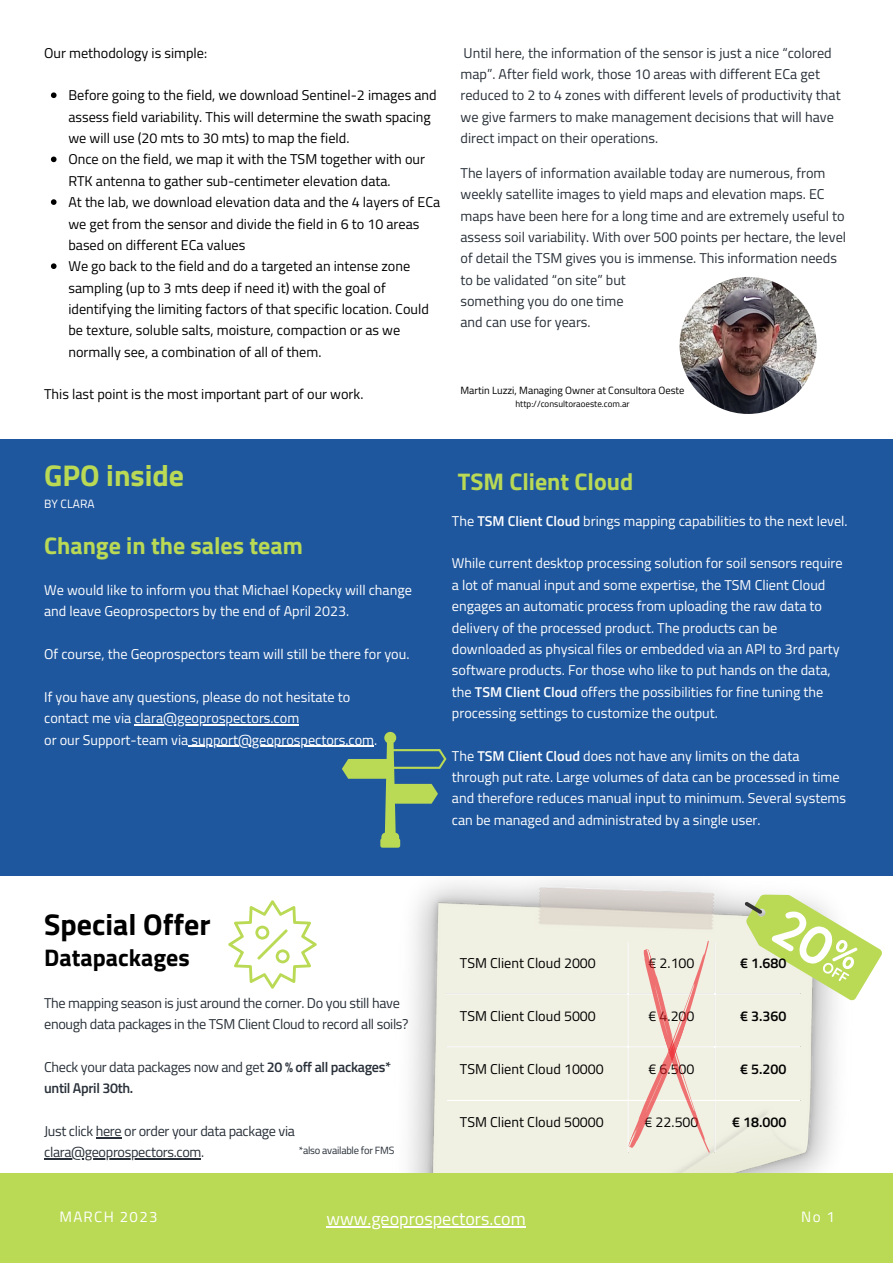
<style>
.page{position:relative;width:893px;height:1264px;background:#fff}
.page>*{position:absolute;margin:0;border:0;box-sizing:border-box;transform-origin:0 0}
.t1{font:700 30px "Titillium Web";color:#000}
.t2{font:700 30px "Titillium Web";color:#bada55}
.t3{font:700 24px "Titillium Web";color:#bada55}
.t4{font:700 24px "Titillium Web";color:#000}
.t5{font:18px "Titillium Web";color:#fff}
.t6{font:15px "Titillium Web";letter-spacing:.09em;color:#fff}
.t7{font:14.25px/21.3px "Titillium Web";color:#fff}
.t8{font:14.25px/21.3px "Titillium Web";color:#000}
.t9{font:14.25px/21.3px "Titillium Web";color:#293039}
.t10{font:14.25px/21.3px "Titillium Web";letter-spacing:-.025em;color:#293039}
.t11{font:600 14.25px/21.3px "Titillium Web";letter-spacing:-.025em;color:#293039}
.t12{font:600 14.25px "Titillium Web";color:#000}
.t13{font:12px "Titillium Web";color:#fff}
.t14{font:10.5px "Titillium Web";color:#000}
.t15{font:10.5px "Titillium Web";letter-spacing:-.025em;color:#293039}
.t16{font:9px "Titillium Web";color:#000}
.s1{font-weight:400}
.s2{font-weight:600}
</style>
<div class="page">
<img style="left:389px;top:875px;width:447px;height:298px">
<div style="left:0;top:1173px;width:892px;height:89px;background:#bada55"></div>
<img style="left:679px;top:277px;width:137px;height:137px;border-radius:50%">
<div style="left:0;top:439px;width:892px;height:436px;background:#1f579e"></div>
<svg style="left:228px;top:900px;width:89px;height:88px"></svg>
<svg style="left:740px;top:875px;width:151px;height:146px"></svg>
<hr style="left:446px;top:993px;width:354px;height:1px;background:#fff">
<hr style="left:446px;top:1046px;width:354px;height:1px;background:#fff">
<hr style="left:446px;top:1099px;width:354px;height:1px;background:#fff">
<svg style="left:627px;top:938px;width:88px;height:217px;background:#efdfd4"></svg>
<svg style="left:342px;top:732px;width:104px;height:115px"></svg>
<hr style="left:96px;top:1136px;width:25px;height:2px;background:#293039">
<hr style="left:44px;top:1158px;width:157px;height:1px;background:#293039">
<hr style="left:326px;top:1226px;width:199px;height:1px;background:#fff">
<svg style="left:51px;top:92px;width:6px;height:6px"></svg>
<svg style="left:51px;top:156px;width:6px;height:6px"></svg>
<svg style="left:51px;top:199px;width:6px;height:6px"></svg>
<svg style="left:51px;top:263px;width:6px;height:6px"></svg>
<hr style="left:134px;top:724px;width:165px;height:1px;background:#fff">
<hr style="left:188px;top:745px;width:186px;height:1px;background:#fff">
<p class="t8" style="left:44px;top:42px;width:164px">Our methodology is simple:</p>
<p class="t8" style="left:68px;top:84px;width:373px">Before going to the field, we download Sentinel-2 images and assess field variability. This will determine the swath spacing we will use (20 mts to 30 mts) to map the field.<br>Once on the field, we map it with the TSM together with our RTK antenna to gather sub-centimeter elevation data.<br>At the lab, we download elevation data and the 4 layers of ECa we get from the sensor and divide the field in 6 to 10 areas based on different ECa values<br>We go back to the field and do a targeted an intense zone sampling (up to 3 mts deep if need it) with the goal of identifying the limiting factors of that specific location. Could be texture, soluble salts, moisture, compaction or as we normally see, a combination of all of them.</p>
<p class="t9" style="left:460px;top:42px;width:381px">Until here, the information of the sensor is just a nice “colored map”. After field work, those 10 areas with different ECa get reduced to 2 to 4 zones with different levels of productivity that we give farmers to make management decisions that will have direct impact on their operations.</p>
<p class="t9" style="left:460px;top:162px;width:387px">The layers of information available today are numerous, from weekly satellite images to yield maps and elevation maps. EC maps have been here for a long time and are extremely useful to assess soil variability. With over 500 points per hectare, the level of detail the TSM gives you is immense. This information needs to be validated “on site” but<br>something you do one time<br>and can use for years.</p>
<p class="t8" style="left:44px;top:383px;width:321px">This last point is the most important part of our work.</p>
<p class="t14" style="left:460px;top:382px;width:225px">Martin Luzzi, Managing Owner at Consultora Oeste</p>
<p class="t16" style="left:515px;top:396px;width:116px">http://consultoraoeste.com.ar</p>
<h1 class="t2" style="left:44px;top:451px;width:141px">GPO inside</h1>
<p class="t13" style="left:44px;top:495px;width:52px">BY CLARA</p>
<h2 class="t3" style="left:44px;top:526px;width:260px">Change in the sales team</h2>
<p class="t7" style="left:44px;top:579px;width:369px">We would like to inform you that Michael Kopecky will change and leave Geoprospectors by the end of April 2023.</p>
<p class="t7" style="left:44px;top:643px;width:367px">Of course, the Geoprospectors team will still be there for you.</p>
<p class="t7" style="left:44px;top:686px;width:334px">If you have any questions, please do not hesitate to contact me via clara@geoprospectors.com<br>or our Support-team via support@geoprospectors.com.</p>
<h1 class="t1" style="left:44px;top:900px;width:168px">Special Offer</h1>
<h2 class="t4" style="left:44px;top:939px;width:147px">Datapackages</h2>
<p class="t10" style="left:44px;top:991px;width:366px">The mapping season is just around the corner. Do you still have enough data packages in the TSM Client Cloud to record all soils?</p>
<p class="t11" style="left:44px;top:1055px;width:348px"><span class="s1">Check your data packages now and get</span> 20 % off all packages* until April 30th.</p>
<p class="t10" style="left:44px;top:1119px;width:252px">Just click here or order your data package via clara@geoprospectors.com.</p>
<p class="t15" style="left:299px;top:1142px;width:97px">*also available for FMS</p>
<h2 class="t3" style="left:458px;top:463px;width:177px">TSM Client Cloud</h2>
<p class="t7" style="left:452px;top:509px;width:397px">The <span class="s2">TSM Client Cloud</span> brings mapping capabilities to the next level.</p>
<p class="t7" style="left:452px;top:552px;width:392px">While current desktop processing solution for soil sensors require a lot of manual input and some expertise, the TSM Client Cloud engages an automatic process from uploading the raw data to delivery of the processed product. The products can be downloaded as physical files or embedded via an API to 3rd party software products. For those who like to put hands on the data, the <span class="s2">TSM Client Cloud</span> offers the possibilities for fine tuning the processing settings to customize the output.</p>
<p class="t7" style="left:452px;top:744px;width:395px">The <span class="s2">TSM Client Cloud</span> does not have any limits on the data through put rate. Large volumes of data can be processed in time and therefore reduces manual input to minimum. Several systems can be managed and administrated by a single user.</p>
<p class="t8" style="left:460px;top:952px;width:137px">TSM Client Cloud 2000</p>
<p class="t8" style="left:648px;top:952px;width:48px">€ 2.100</p>
<p class="t12" style="left:740px;top:952px;width:48px">€ 1.680</p>
<p class="t8" style="left:460px;top:1004px;width:137px">TSM Client Cloud 5000</p>
<p class="t8" style="left:648px;top:1004px;width:48px">€ 4.200</p>
<p class="t12" style="left:740px;top:1004px;width:48px">€ 3.360</p>
<p class="t8" style="left:460px;top:1057px;width:145px">TSM Client Cloud 10000</p>
<p class="t8" style="left:648px;top:1057px;width:48px">€ 6.500</p>
<p class="t12" style="left:740px;top:1057px;width:48px">€ 5.200</p>
<p class="t8" style="left:460px;top:1111px;width:145px">TSM Client Cloud 50000</p>
<p class="t8" style="left:644px;top:1111px;width:56px">€ 22.500</p>
<p class="t12" style="left:732px;top:1111px;width:56px">€ 18.000</p>
<p class="t6" style="left:59px;top:1205px;width:100px">MARCH 2023</p>
<p class="t5" style="left:326px;top:1204px;width:201px">www.geoprospectors.com</p>
<p class="t6" style="left:801px;top:1205px;width:35px">No 1</p>
</div>
